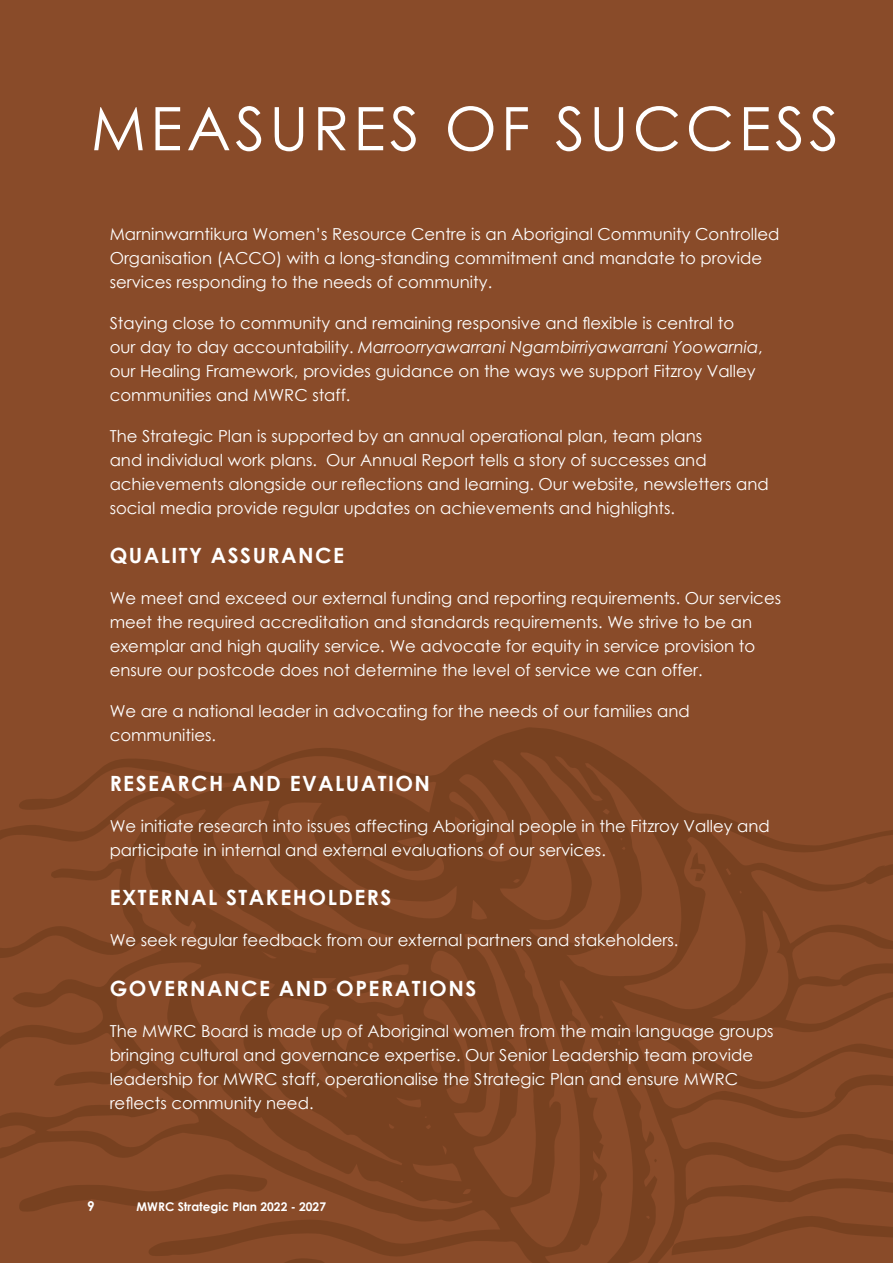
<style>
.page{position:relative;width:893px;height:1263px;background:#894b29}
.page>*{position:absolute;margin:0;border:0;box-sizing:border-box;transform-origin:0 0}
.Heading_2{font:60px "Century Gothic";letter-spacing:.07em;color:#fff}
.Heading_2-2{font:700 21px "Century Gothic";letter-spacing:.07em;color:#fff}
.Body{font:16.5px/24px "Century Gothic";color:#fff}
.t1{font:700 13.5px "Century Gothic";color:#fff}
.t2{font:700 12px "Century Gothic";color:#fff}
.s1{font-style:italic}
</style>
<div class="page">
<svg style="left:0;top:727px;width:893px;height:536px"></svg>
<svg style="left:18px;top:1171px;width:250px;height:41px"></svg>
<svg style="left:160px;top:1256px;width:166px;height:7px"></svg>
<svg style="left:690px;top:852px;width:17px;height:30px"></svg>
<svg style="left:672px;top:1164px;width:221px;height:99px"></svg>
<svg style="left:834px;top:1074px;width:59px;height:63px"></svg>
<svg style="left:839px;top:944px;width:54px;height:66px"></svg>
<svg style="left:864px;top:861px;width:29px;height:71px"></svg>
<p class="Heading_2" style="left:91px;top:87px;width:750px">MEASURES OF SUCCESS</p>
<p class="Body" style="left:110px;top:221px;width:671px">Marninwarntikura Women’s Resource Centre is an Aboriginal Community Controlled<br>Organisation (ACCO) with a long-standing commitment and mandate to provide services responding to the needs of community.</p>
<p class="Body" style="left:110px;top:310px;width:655px">Staying close to community and remaining responsive and flexible is central to our day to day accountability. <span class="s1">Marroorryawarrani Ngambirriyawarrani Yoowarnia</span>, our Healing Framework, provides guidance on the ways we support Fitzroy Valley communities and MWRC staff.</p>
<p class="Body" style="left:110px;top:423px;width:661px">The Strategic Plan is supported by an annual operational plan, team plans<br>and individual work plans. Our Annual Report tells a story of successes and achievements alongside our reflections and learning. Our website, newsletters and social media provide regular updates on achievements and highlights.</p>
<p class="Heading_2-2" style="left:110px;top:540px;width:236px">QUALITY ASSURANCE</p>
<p class="Body" style="left:110px;top:586px;width:673px">We meet and exceed our external funding and reporting requirements. Our services meet the required accreditation and standards requirements. We strive to be an exemplar and high quality service. We advocate for equity in service provision to ensure our postcode does not determine the level of service we can offer.</p>
<p class="Body" style="left:110px;top:699px;width:582px">We are a national leader in advocating for the needs of our families and communities.</p>
<p class="Heading_2-2" style="left:110px;top:767px;width:322px">RESEARCH AND EVALUATION</p>
<p class="Body" style="left:110px;top:813px;width:662px">We initiate research into issues affecting Aboriginal people in the Fitzroy Valley and participate in internal and external evaluations of our services.</p>
<p class="Heading_2-2" style="left:110px;top:882px;width:283px">EXTERNAL STAKEHOLDERS</p>
<p class="Body" style="left:110px;top:928px;width:570px">We seek regular feedback from our external partners and stakeholders.</p>
<p class="Heading_2-2" style="left:110px;top:972px;width:368px">GOVERNANCE AND OPERATIONS</p>
<p class="Body" style="left:110px;top:1019px;width:665px">The MWRC Board is made up of Aboriginal women from the main language groups bringing cultural and governance expertise. Our Senior Leadership team provide leadership for MWRC staff, operationalise the Strategic Plan and ensure MWRC reflects community need.</p>
<p class="t1" style="left:87px;top:1196px;width:9px">9</p>
<p class="t2" style="left:136px;top:1197px;width:191px">MWRC Strategic Plan 2022 - 2027</p>
</div>
